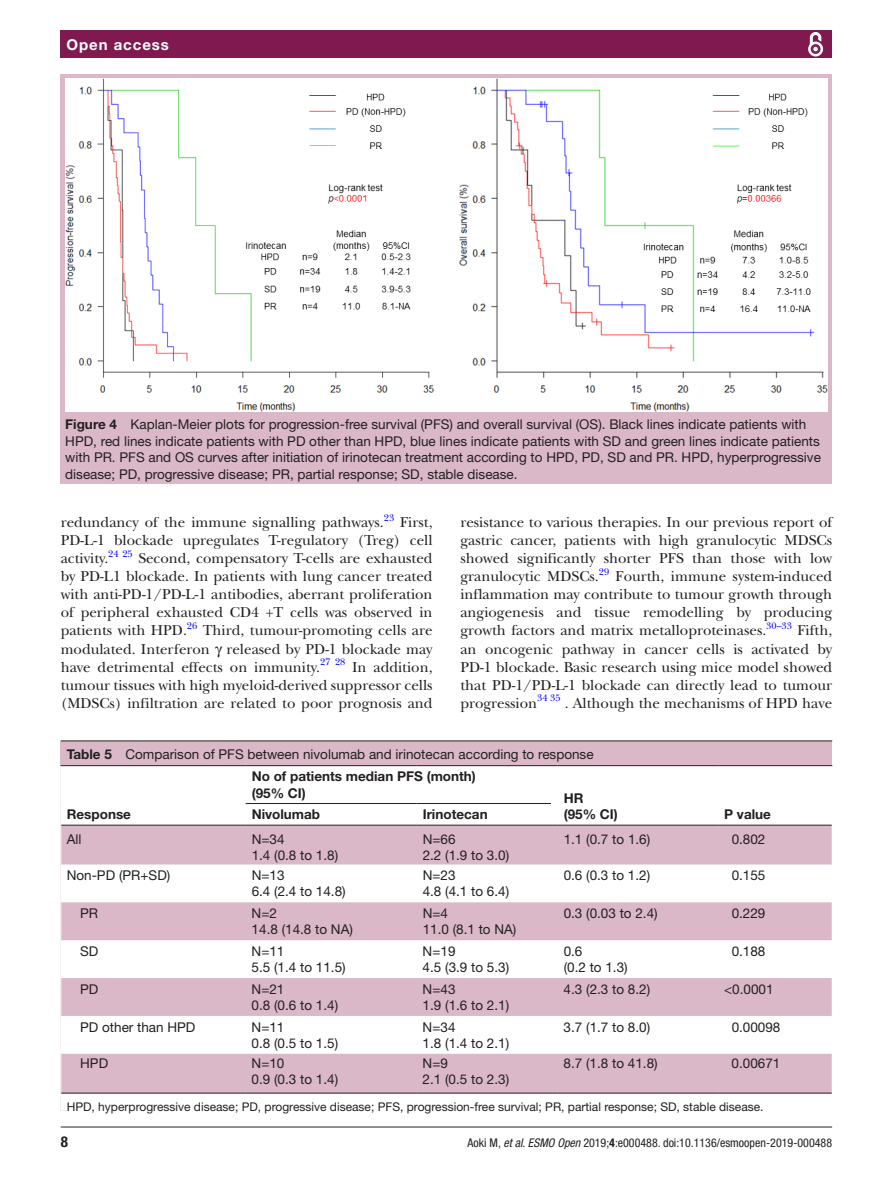
<style>
.page{position:relative;width:893px;height:1191px;background:#fff}
.page>*{position:absolute;margin:0;border:0;box-sizing:border-box;transform-origin:0 0}
.t1{font:15px/18px "New Baskerville";color:#231f20;text-align:justify}
.t2{font:700 15px "Helvetica Neue LT Std";letter-spacing:.065em;color:#fff}
.t3{font:700 condensed 15px "Helvetica Neue LT Std";color:#231f20}
.t4{font:13.5px/16.2px "Helvetica Neue LT Std";color:#231f20}
.t5{font:700 13.5px/16.2px "Helvetica Neue LT Std";color:#231f20}
.t6{font:12px "Helvetica Neue LT Std";color:#231f20}
.t7{font:condensed 12px "Helvetica Neue LT Std";color:#231f20}
.t8{font:9.9px "New Baskerville";color:#00f}
.s1{font-weight:700}
.s2{font-style:italic}
</style>
<div class="page">
<div style="left:61px;top:31px;width:771px;height:27px;background:#80194f"></div>
<svg style="left:808px;top:32px;width:15px;height:25px"></svg>
<div style="left:812px;top:45px;width:7px;height:8px;border:1px solid #80194f;border-radius:50%"></div>
<hr style="left:61px;top:1126px;width:771px;height:1px;background:#231f20">
<div style="left:61px;top:74px;width:771px;height:409px;background:#dab8c8"></div>
<img style="left:65px;top:79px;width:763px;height:332px">
<div style="left:61px;top:741px;width:771px;height:369px;background:#dab8c8"></div>
<hr style="left:61px;top:740px;width:771px;height:1px;background:#231f20">
<svg style="left:61px;top:766px;width:771px;height:344px;fill:#fff"></svg>
<hr style="left:61px;top:824px;width:185px;height:1px;background:#231f20">
<hr style="left:558px;top:824px;width:160px;height:1px;background:#231f20">
<hr style="left:718px;top:824px;width:114px;height:1px;background:#231f20">
<hr style="left:61px;top:765px;width:185px;height:1px;background:#231f20">
<hr style="left:246px;top:765px;width:171px;height:1px;background:#231f20">
<hr style="left:417px;top:765px;width:141px;height:1px;background:#231f20">
<hr style="left:558px;top:765px;width:160px;height:1px;background:#231f20">
<hr style="left:718px;top:765px;width:114px;height:1px;background:#231f20">
<hr style="left:246px;top:803px;width:171px;height:1px;background:#231f20">
<hr style="left:246px;top:824px;width:171px;height:1px;background:#231f20">
<hr style="left:417px;top:803px;width:141px;height:1px;background:#231f20">
<hr style="left:417px;top:824px;width:141px;height:1px;background:#231f20">
<hr style="left:246px;top:1092px;width:171px;height:1px;background:#231f20">
<hr style="left:417px;top:1092px;width:141px;height:1px;background:#231f20">
<hr style="left:558px;top:1092px;width:160px;height:1px;background:#231f20">
<hr style="left:61px;top:1092px;width:185px;height:1px;background:#231f20">
<hr style="left:718px;top:1092px;width:114px;height:1px;background:#231f20">
<svg style="left:60px;top:803px;width:1px;height:22px"></svg>
<svg style="left:60px;top:1093px;width:1px;height:17px"></svg>
<svg style="left:552px;top:801px;width:6px;height:4px"></svg>
<p class="t2" style="left:66px;top:35px;width:104px">Open access</p>
<p class="t4" style="left:65px;top:416px;width:757px"><span class="s1">Figure 4</span> Kaplan-Meier plots for progression-free survival (PFS) and overall survival (OS). Black lines indicate patients with HPD, red lines indicate patients with PD other than HPD, blue lines indicate patients with SD and green lines indicate patients with PR. PFS and OS curves after initiation of irinotecan treatment according to HPD, PD, SD and PR. HPD, hyperprogressive disease; PD, progressive disease; PR, partial response; SD, stable disease.</p>
<p class="t1" style="left:61px;top:514px;width:325px">redundancy of the immune signalling pathways.</p>
<p class="t8" style="left:384px;top:512px;width:12px">23</p>
<p class="t1" style="left:61px;top:514px;width:373px;text-indent:339px">First, PD-L-1 blockade upregulates T-regulatory (Treg) cell activity.</p>
<p class="t8" style="left:108px;top:548px;width:26px">24 25</p>
<p class="t1" style="left:61px;top:550px;width:373px;text-indent:78px">Second, compensatory T-cells are exhausted by PD-L1 blockade. In patients with lung cancer treated with anti-PD-1/PD-L-1 antibodies, aberrant proliferation of peripheral exhausted CD4 +T cells was observed in patients with HPD.</p>
<p class="t8" style="left:187px;top:620px;width:12px">26</p>
<p class="t1" style="left:61px;top:622px;width:373px;text-indent:142px">Third, tumour-promoting cells are modulated. Interferon released by PD-1 blockade may have detrimental effects on immunity.</p>
<p class="t8" style="left:320px;top:656px;width:27px">27 28</p>
<p class="t1" style="left:61px;top:658px;width:373px;text-indent:291px">In addition, tumour tissues with high myeloid-derived suppressor cells (MDSCs) infiltration are related to poor prognosis and</p>
<p class="t1" style="left:460px;top:514px;width:373px">resistance to various therapies. In our previous report of gastric cancer, patients with high granulocytic MDSCs showed significantly shorter PFS than those with low granulocytic MDSCs.</p>
<p class="t8" style="left:599px;top:566px;width:12px">29</p>
<p class="t1" style="left:460px;top:568px;width:373px;text-indent:155px">Fourth, immune system-induced inflammation may contribute to tumour growth through angiogenesis and tissue remodelling by producing growth factors and matrix metalloproteinases.</p>
<p class="t8" style="left:766px;top:620px;width:27px">30–33</p>
<p class="t1" style="left:460px;top:622px;width:373px;text-indent:337px">Fifth, an oncogenic pathway in cancer cells is activated by PD-1 blockade. Basic research using mice model showed that PD-1/PD-L-1 blockade can directly lead to tumour progression</p>
<p class="t8" style="left:537px;top:692px;width:25px">34 35</p>
<p class="t1" style="left:565px;top:694px;width:269px">. Although the mechanisms of HPD have</p>
<p class="t4" style="left:67px;top:746px;width:528px"><span class="s1">Table 5</span> Comparison of PFS between nivolumab and irinotecan according to response</p>
<p class="t5" style="left:67px;top:806px;width:66px">Response</p>
<p class="t5" style="left:252px;top:768px;width:226px">No of patients median PFS (month) (95% CI)</p>
<p class="t5" style="left:564px;top:789px;width:21px">HR</p>
<p class="t5" style="left:252px;top:806px;width:70px">Nivolumab</p>
<p class="t5" style="left:423px;top:806px;width:66px">Irinotecan</p>
<p class="t5" style="left:564px;top:806px;width:56px">(95% CI)</p>
<p class="t5" style="left:724px;top:806px;width:48px">P value</p>
<p class="t4" style="left:67px;top:830px;width:16px">All</p>
<p class="t4" style="left:252px;top:830px;width:88px">N=34<br>1.4 (0.8 to 1.8)</p>
<p class="t4" style="left:423px;top:830px;width:88px">N=66<br>2.2 (1.9 to 3.0)</p>
<p class="t4" style="left:564px;top:830px;width:88px">1.1 (0.7 to 1.6)</p>
<p class="t4" style="left:732px;top:830px;width:35px">0.802</p>
<p class="t4" style="left:67px;top:867px;width:105px">Non-PD (PR+SD)</p>
<p class="t4" style="left:252px;top:867px;width:96px">N=13<br>6.4 (2.4 to 14.8)</p>
<p class="t4" style="left:423px;top:867px;width:88px">N=23<br>4.8 (4.1 to 6.4)</p>
<p class="t4" style="left:564px;top:867px;width:88px">0.6 (0.3 to 1.2)</p>
<p class="t4" style="left:732px;top:867px;width:35px">0.155</p>
<p class="t4" style="left:80px;top:905px;width:19px">PR</p>
<p class="t4" style="left:252px;top:905px;width:103px">N=2<br>14.8 (14.8 to NA)</p>
<p class="t4" style="left:423px;top:905px;width:95px">N=4<br>11.0 (8.1 to NA)</p>
<p class="t4" style="left:564px;top:905px;width:96px">0.3 (0.03 to 2.4)</p>
<p class="t4" style="left:732px;top:905px;width:35px">0.229</p>
<p class="t4" style="left:80px;top:942px;width:20px">SD</p>
<p class="t4" style="left:252px;top:942px;width:96px">N=11<br>5.5 (1.4 to 11.5)</p>
<p class="t4" style="left:423px;top:942px;width:88px">N=19<br>4.5 (3.9 to 5.3)</p>
<p class="t4" style="left:564px;top:942px;width:66px">0.6<br>(0.2 to 1.3)</p>
<p class="t4" style="left:732px;top:942px;width:35px">0.188</p>
<p class="t4" style="left:80px;top:980px;width:20px">PD</p>
<p class="t4" style="left:252px;top:980px;width:88px">N=21<br>0.8 (0.6 to 1.4)</p>
<p class="t4" style="left:423px;top:980px;width:88px">N=43<br>1.9 (1.6 to 2.1)</p>
<p class="t4" style="left:564px;top:980px;width:88px">4.3 (2.3 to 8.2)</p>
<p class="t4" style="left:724px;top:980px;width:51px">&lt;0.0001</p>
<p class="t4" style="left:80px;top:1018px;width:117px">PD other than HPD</p>
<p class="t4" style="left:252px;top:1018px;width:88px">N=11<br>0.8 (0.5 to 1.5)</p>
<p class="t4" style="left:423px;top:1018px;width:88px">N=34<br>1.8 (1.4 to 2.1)</p>
<p class="t4" style="left:564px;top:1018px;width:88px">3.7 (1.7 to 8.0)</p>
<p class="t4" style="left:732px;top:1018px;width:50px">0.00098</p>
<p class="t4" style="left:80px;top:1054px;width:29px">HPD</p>
<p class="t4" style="left:252px;top:1054px;width:88px">N=10<br>0.9 (0.3 to 1.4)</p>
<p class="t4" style="left:423px;top:1054px;width:88px">N=9<br>2.1 (0.5 to 2.3)</p>
<p class="t4" style="left:564px;top:1054px;width:96px">8.7 (1.8 to 41.8)</p>
<p class="t4" style="left:732px;top:1054px;width:50px">0.00671</p>
<p class="t6" style="left:67px;top:1099px;width:698px">HPD, hyperprogressive disease; PD, progressive disease; PFS, progression-free survival; PR, partial response; SD, stable disease.</p>
<p class="t3" style="left:61px;top:1132px;width:9px">8</p>
<p class="t7" style="left:468px;top:1135px;width:366px">Aoki M, <span class="s2">et al</span>. <span class="s2">ESMO Open</span> 2019;<span class="s1">4</span>:e000488. doi:10.1136/esmoopen-2019-000488</p>
</div>
